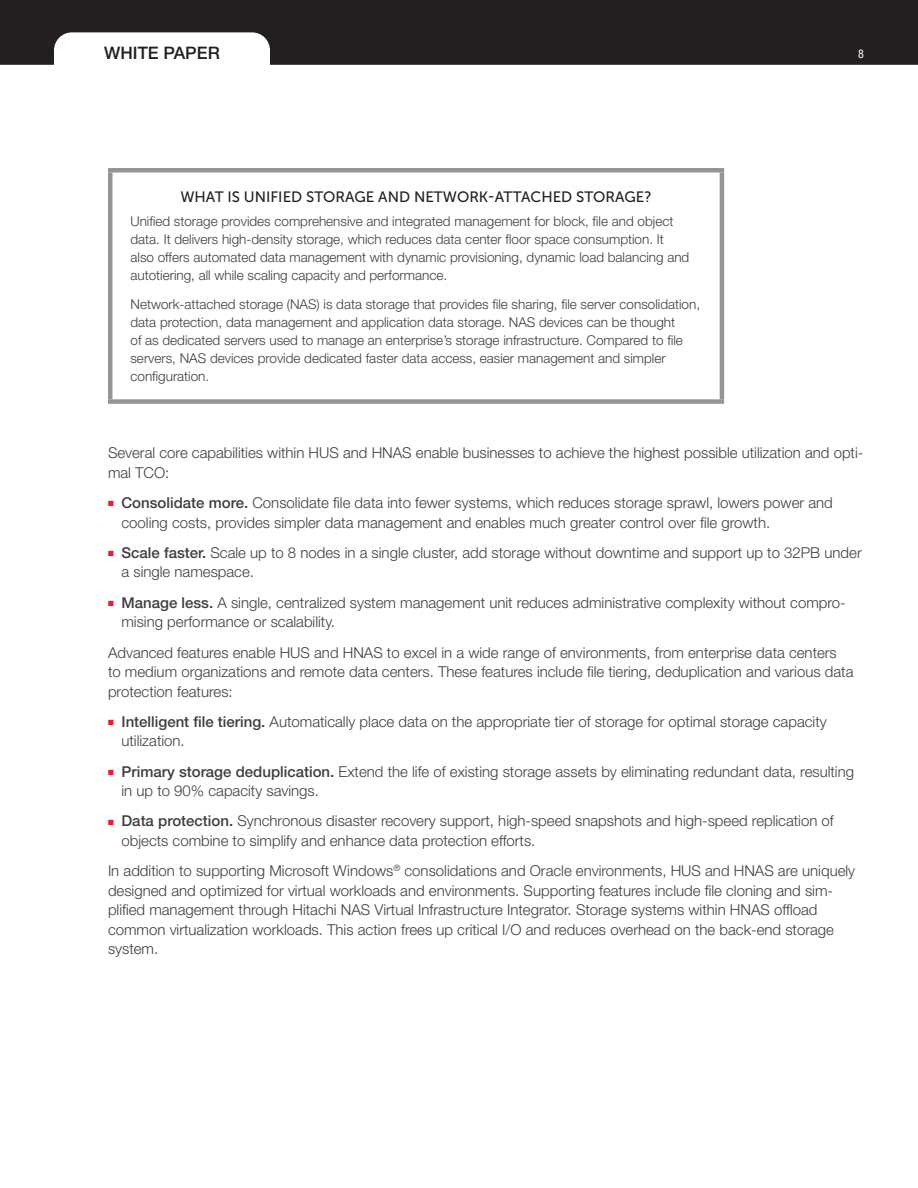
<style>
.page{position:relative;width:918px;height:1188px;background:#fff}
.page>*{position:absolute;margin:0;border:0;box-sizing:border-box;transform-origin:0 0}
.t1{font:500 17.25px "Helvetica Neue LT Std";color:#231f20}
.t2{font:300 15px/19.5px "Helvetica Neue LT Std";color:#3e3e3f}
.t3{font:15px "Museo Sans 500";letter-spacing:.13em;color:#231f20}
.t4{font:15px "Museo Sans 500";letter-spacing:.1em;color:#231f20}
.t5{font:300 13.5px/18px "Helvetica Neue LT Std";color:#3e3e3f}
.t6{font:condensed 12px "Helvetica Neue LT Std";color:#fff}
.s1{color:#ed1a33}
.s2{font-weight:500}
</style>
<div class="page">
<svg style="left:0;top:0;width:918px;height:65px;background:#3d393a"></svg>
<hr style="left:108px;top:168px;width:616px;height:4px;background:#939598">
<hr style="left:108px;top:173px;width:4px;height:226px;background:#939598">
<hr style="left:720px;top:173px;width:4px;height:226px;background:#939598">
<div style="left:108px;top:399px;width:616px;height:5px;background:#939598"></div>
<p class="t1" style="left:104px;top:42px;width:117px">WHITE PAPER</p>
<p class="t6" style="left:858px;top:47px;width:7px">8</p>
<p class="t4" style="left:180px;top:188px;width:94px">WHAT IS UNIFIED</p>
<p class="t3" style="left:306px;top:188px;width:227px">STORAGE AND NETWORK-ATTACHED</p>
<p class="t4" style="left:576px;top:188px;width:77px">STORAGE?</p>
<p class="t5" style="left:130px;top:212px;width:560px">Unified storage provides comprehensive and integrated management for block, file and object data. It delivers high-density storage, which reduces data center floor space consumption. It also offers automated data management with dynamic provisioning, dynamic load balancing and autotiering, all while scaling capacity and performance.</p>
<p class="t5" style="left:130px;top:295px;width:571px">Network-attached storage (NAS) is data storage that provides file sharing, file server consolidation, data protection, data management and application data storage. NAS devices can be thought<br>of as dedicated servers used to manage an enterprise’s storage infrastructure. Compared to file servers, NAS devices provide dedicated faster data access, easier management and simpler configuration.</p>
<p class="t2" style="left:108px;top:443px;width:757px">Several core capabilities within HUS and HNAS enable businesses to achieve the highest possible utilization and opti&shy;mal TCO:</p>
<p class="t2" style="left:122px;top:493px;width:713px;text-indent:-13px"><span class="s1">■</span> <span class="s2">Consolidate more.</span> Consolidate file data into fewer systems, which reduces storage sprawl, lowers power and cooling costs, provides simpler data management and enables much greater control over file growth.</p>
<p class="t2" style="left:122px;top:543px;width:742px;text-indent:-13px"><span class="s1">■</span> <span class="s2">Scale faster.</span> Scale up to 8 nodes in a single cluster, add storage without downtime and support up to 32PB under a single namespace.</p>
<p class="t2" style="left:122px;top:592px;width:726px;text-indent:-13px"><span class="s1">■</span> <span class="s2">Manage less.</span> A single, centralized system management unit reduces administrative complexity without compro&shy;mising performance or scalability.</p>
<p class="t2" style="left:108px;top:642px;width:747px">Advanced features enable HUS and HNAS to excel in a wide range of environments, from enterprise data centers<br>to medium organizations and remote data centers. These features include file tiering, deduplication and various data protection features:</p>
<p class="t2" style="left:122px;top:712px;width:707px;text-indent:-13px"><span class="s1">■</span> <span class="s2">Intelligent file tiering.</span> Automatically place data on the appropriate tier of storage for optimal storage capacity utilization.</p>
<p class="t2" style="left:122px;top:761px;width:734px;text-indent:-13px"><span class="s1">■</span> <span class="s2">Primary storage deduplication.</span> Extend the life of existing storage assets by eliminating redundant data, resulting in up to 90% capacity savings.</p>
<p class="t2" style="left:122px;top:811px;width:714px;text-indent:-13px"><span class="s1">■</span> <span class="s2">Data protection.</span> Synchronous disaster recovery support, high-speed snapshots and high-speed replication of objects combine to simplify and enhance data protection efforts.</p>
<p class="t2" style="left:108px;top:861px;width:749px">In addition to supporting Microsoft Windows<sup>®</sup> consolidations and Oracle environments, HUS and HNAS are uniquely designed and optimized for virtual workloads and environments. Supporting features include file cloning and sim&shy;plified management through Hitachi NAS Virtual Infrastructure Integrator. Storage systems within HNAS offload common virtualization workloads. This action frees up critical I/O and reduces overhead on the back-end storage system.</p>
</div>
